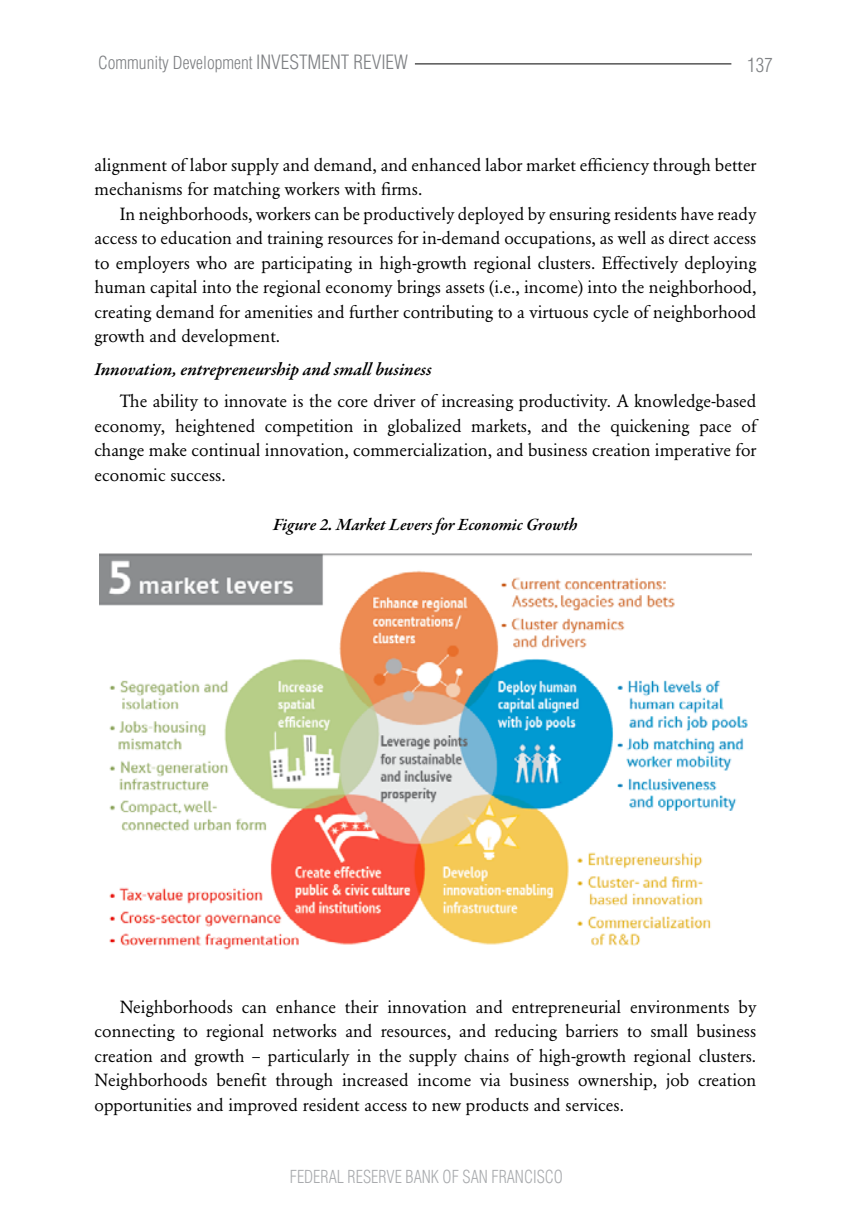
<style>
.page{position:relative;width:851px;height:1229px;background:#fff}
.page>*{position:absolute;margin:0;border:0;box-sizing:border-box;transform-origin:0 0}
.t1{font:300 condensed 19.25px "Helvetica";color:#7e8083}
.t2{font:italic 600 18.38px "Garamond Premr Pro";color:#000}
.t3{font:17.5px/24.5px "Garamond BE";color:#000;text-align:justify}
.t4{font:italic 600 17.5px "Garamond Premr Pro";letter-spacing:-.005em;color:#000}
.t5{font:300 condensed 17.5px "Helvetica";color:#7e8083}
.t6{font:300 condensed 17.5px "Helvetica";color:#a9abae;scale:.93 1}
.s1{font-size:19.25px}
</style>
<div class="page">
<hr style="left:415px;top:63px;width:316px;height:1px;background:#000">
<img style="left:99px;top:553px;width:652px;height:397px">
<p class="t5" style="left:98px;top:53px;width:311px">Community Development <span class="s1">INVESTMENT REVIEW</span></p>
<p class="t1" style="left:747px;top:53px;width:27px">137</p>
<p class="t3" style="left:94px;top:152px;width:663px">alignment of labor supply and demand, and enhanced labor market efficiency through better mechanisms for matching workers with firms.</p>
<p class="t3" style="left:94px;top:201px;width:663px;text-indent:25px">In neighborhoods, workers can be productively deployed by ensuring residents have ready access to education and training resources for in-demand occupations, as well as direct access to employers who are participating in high-growth regional clusters. Effectively deploying human capital into the regional economy brings assets (i.e., income) into the neighborhood, creating demand for amenities and further contributing to a virtuous cycle of neighborhood growth and development.</p>
<p class="t2" style="left:94px;top:357px;width:339px">Innovation, entrepreneurship and small business</p>
<p class="t3" style="left:94px;top:389px;width:663px;text-indent:25px">The ability to innovate is the core driver of increasing productivity. A knowledge-based economy, heightened competition in globalized markets, and the quickening pace of change make continual innovation, commercialization, and business creation imperative for economic success.</p>
<p class="t4" style="left:273px;top:513px;width:306px">Figure 2. Market Levers for Economic Growth</p>
<p class="t3" style="left:94px;top:994px;width:663px;text-indent:25px">Neighborhoods can enhance their innovation and entrepreneurial environments by connecting to regional networks and resources, and reducing barriers to small business creation and growth – particularly in the supply chains of high-growth regional clusters.<br>Neighborhoods benefit through increased income via business ownership, job creation opportunities and improved resident access to new products and services.</p>
<p class="t6" style="left:290px;top:1166px;width:295px">FEDERAL RESERVE BANK OF SAN FRANCISCO</p>
</div>
